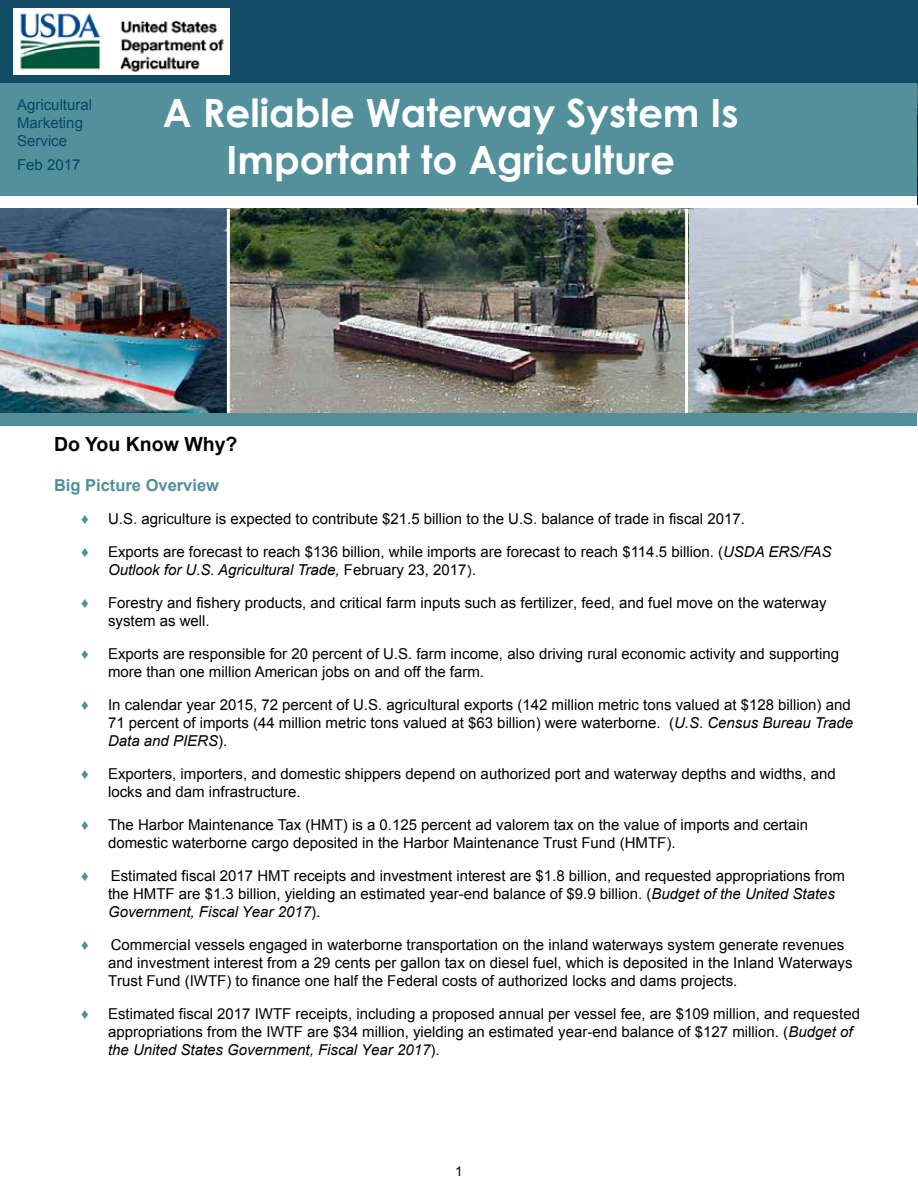
<style>
.page{position:relative;width:918px;height:1188px;background:#fff}
.page>*{position:absolute;margin:0;border:0;box-sizing:border-box;transform-origin:0 0}
.t1{font:700 39px/46.8px "Century Gothic";color:#fff;text-align:center}
.t2{font:700 19.5px "Arial";color:#000}
.t3{font:700 16.5px "Arial";color:#518f9a}
.t4{font:15px/18px "Arial";color:#000}
.t5{font:15px/18px "Arial";color:#014665}
.t6{font:700 15px "Arial";color:#518f9a}
.t7{font:13.5px "Arial";color:#000}
.s1{font-style:italic}
.s2{font-family:"Verdana";font-size:12.75px}
</style>
<div class="page">
<div style="left:1px;top:75px;width:916px;height:123px;background:#52909b"></div>
<div style="left:1px;top:196px;width:916px;height:13px;background:#fff"></div>
<img style="left:0;top:209px;width:918px;height:204px">
<div style="left:0;top:0;width:918px;height:83px;background:#134d65"></div>
<img style="left:14px;top:8px;width:216px;height:67px">
<hr style="left:227px;top:209px;width:3px;height:204px;background:#fff">
<div style="left:1px;top:413px;width:916px;height:12px;background:#518f9a"></div>
<hr style="left:685px;top:209px;width:3px;height:204px;background:#fff">
<p class="t5" style="left:17px;top:96px;width:77px">Agricultural<br>Marketing<br>Service</p>
<p class="t5" style="left:17px;top:156px;width:65px">Feb 2017</p>
<h1 class="t1" style="left:163px;top:87px;width:577px">A Reliable Waterway System Is<br>Important to Agriculture</h1>
<h2 class="t2" style="left:54px;top:431px;width:185px">Do You Know Why?</h2>
<p class="t3" style="left:54px;top:474px;width:167px">Big Picture Overview</p>
<p class="t6" style="left:81px;top:508px;width:9px">♦</p>
<p class="t4" style="left:108px;top:510px;width:639px">U.S. agriculture is expected to contribute $21.5 billion to the U.S. balance of trade in fiscal 2017.</p>
<p class="t6" style="left:81px;top:541px;width:9px">♦</p>
<p class="t4" style="left:108px;top:543px;width:725px">Exports are forecast to reach $136 billion, while imports are forecast to reach $114.5 billion. (<span class="s1">USDA ERS/FAS<br>Outlook for U.S. Agricultural Trade,</span> February 23, 2017<span class="s2">)</span>.</p>
<p class="t6" style="left:81px;top:592px;width:9px">♦</p>
<p class="t4" style="left:108px;top:594px;width:720px">Forestry and fishery products, and critical farm inputs such as fertilizer, feed, and fuel move on the waterway system as well.</p>
<p class="t6" style="left:81px;top:643px;width:9px">♦</p>
<p class="t4" style="left:108px;top:645px;width:733px">Exports are responsible for 20 percent of U.S. farm income, also driving rural economic activity and supporting more than one million American jobs on and off the farm.</p>
<p class="t6" style="left:81px;top:694px;width:9px">♦</p>
<p class="t4" style="left:108px;top:696px;width:747px">In calendar year 2015, 72 percent of U.S. agricultural exports (142 million metric tons valued at $128 billion) and<br>71 percent of imports (44 million metric tons valued at $63 billion) were waterborne. (<span class="s1">U.S</span>. <span class="s1">Census Bureau Trade<br>Data and PIERS</span>).</p>
<p class="t6" style="left:81px;top:763px;width:9px">♦</p>
<p class="t4" style="left:108px;top:765px;width:729px">Exporters, importers, and domestic shippers depend on authorized port and waterway depths and widths, and locks and dam infrastructure.</p>
<p class="t6" style="left:81px;top:814px;width:9px">♦</p>
<p class="t4" style="left:108px;top:816px;width:702px">The Harbor Maintenance Tax (HMT) is a 0.125 percent ad valorem tax on the value of imports and certain domestic waterborne cargo deposited in the Harbor Maintenance Trust Fund (HMTF).</p>
<p class="t6" style="left:81px;top:865px;width:9px">♦</p>
<p class="t4" style="left:108px;top:867px;width:738px">Estimated fiscal 2017 HMT receipts and investment interest are $1.8 billion, and requested appropriations from the HMTF are $1.3 billion, yielding an estimated year-end balance of $9.9 billion. (<span class="s1">Budget of the United States<br>Government, Fiscal Year 2017</span>).</p>
<p class="t6" style="left:81px;top:934px;width:9px">♦</p>
<p class="t4" style="left:108px;top:936px;width:746px">Commercial vessels engaged in waterborne transportation on the inland waterways system generate revenues and investment interest from a 29 cents per gallon tax on diesel fuel, which is deposited in the Inland Waterways<br>Trust Fund (IWTF) to finance one half the Federal costs of authorized locks and dams projects.</p>
<p class="t6" style="left:81px;top:1003px;width:9px">♦</p>
<p class="t4" style="left:108px;top:1005px;width:754px">Estimated fiscal 2017 IWTF receipts, including a proposed annual per vessel fee, are $109 million, and requested appropriations from the IWTF are $34 million, yielding an estimated year-end balance of $127 million. (<span class="s1">Budget of the United States Government, Fiscal Year 2017</span>).</p>
<p class="t7" style="left:455px;top:1163px;width:9px">1</p>
</div>
